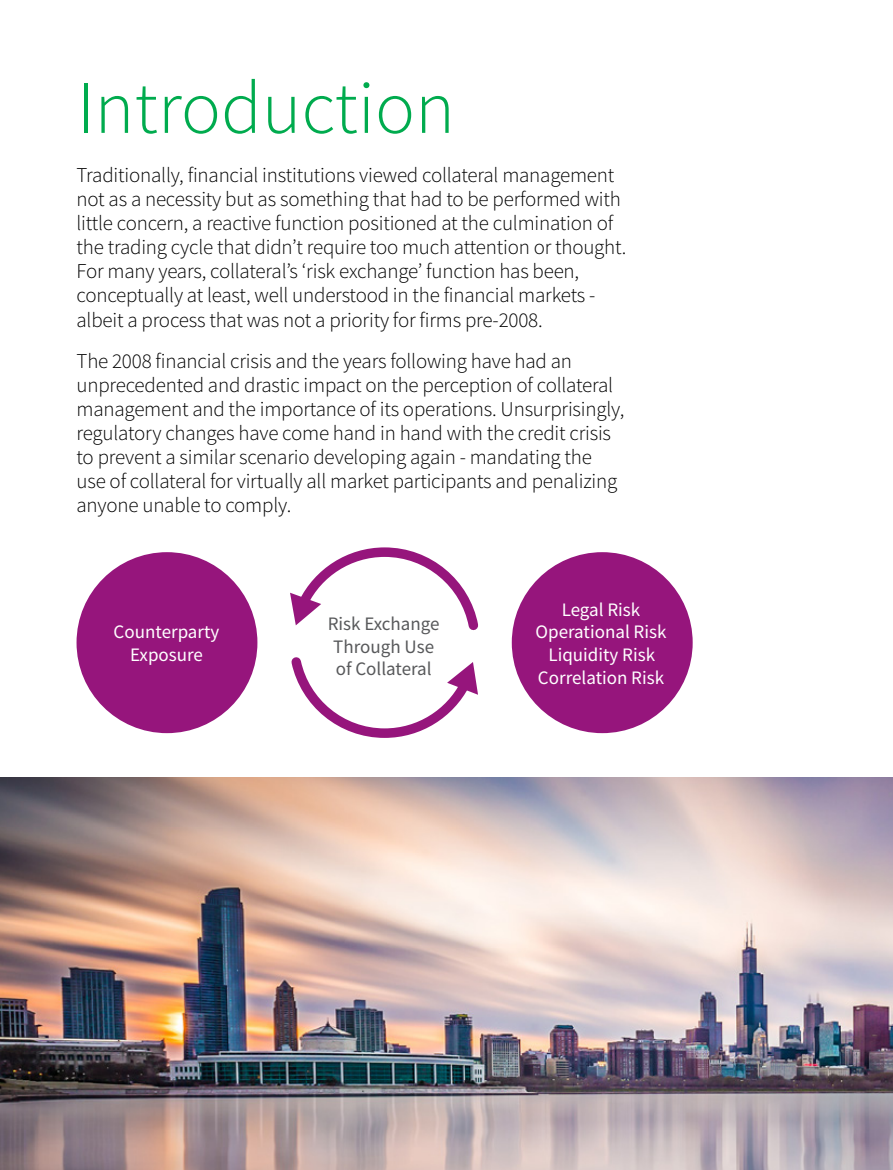
<style>
.page{position:relative;width:893px;height:1170px;background:#fff}
.page>*{position:absolute;margin:0;border:0;box-sizing:border-box;transform-origin:0 0}
.t1{font:300 75px "Source Sans Pro";color:#00ab4e}
.t2{font:300 21px/24px "Source Sans Pro";letter-spacing:-.01em;color:#000}
.t3{font:19.05px/22.8px "Source Sans Pro";color:#fff;text-align:center}
.t4{font:19.05px/22.8px "Source Sans Pro";color:#58595b}
</style>
<div class="page">
<img style="left:0;top:777px;width:893px;height:392px">
<div style="left:512px;top:552px;width:181px;height:181px;background:#96157c;border-radius:50%"></div>
<div style="left:77px;top:552px;width:180px;height:181px;background:#96157c;border-radius:50%"></div>
<svg style="left:290px;top:547px;width:189px;height:84px"></svg>
<svg style="left:291px;top:657px;width:187px;height:81px"></svg>
<h1 class="t1" style="left:77px;top:62px;width:380px">Introduction</h1>
<p class="t2" style="left:77px;top:163px;width:551px">Traditionally, financial institutions viewed collateral management not as a necessity but as something that had to be performed with little concern, a reactive function positioned at the culmination of the trading cycle that didn’t require too much attention or thought.<br>For many years, collateral’s ‘risk exchange’ function has been, conceptually at least, well understood in the financial markets - albeit a process that was not a priority for firms pre-2008.</p>
<p class="t2" style="left:77px;top:348px;width:549px">The 2008 financial crisis and the years following have had an unprecedented and drastic impact on the perception of collateral management and the importance of its operations. Unsurprisingly, regulatory changes have come hand in hand with the credit crisis to prevent a similar scenario developing again - mandating the use of collateral for virtually all market participants and penalizing anyone unable to comply.</p>
<p class="t3" style="left:114px;top:620px;width:107px">Counterparty<br>Exposure</p>
<p class="t4" style="left:328px;top:612px;width:113px">Risk Exchange<br>Through Use of Collateral</p>
<p class="t3" style="left:536px;top:597px;width:132px">Legal Risk<br>Operational Risk<br>Liquidity Risk<br>Correlation Risk</p>
</div>
